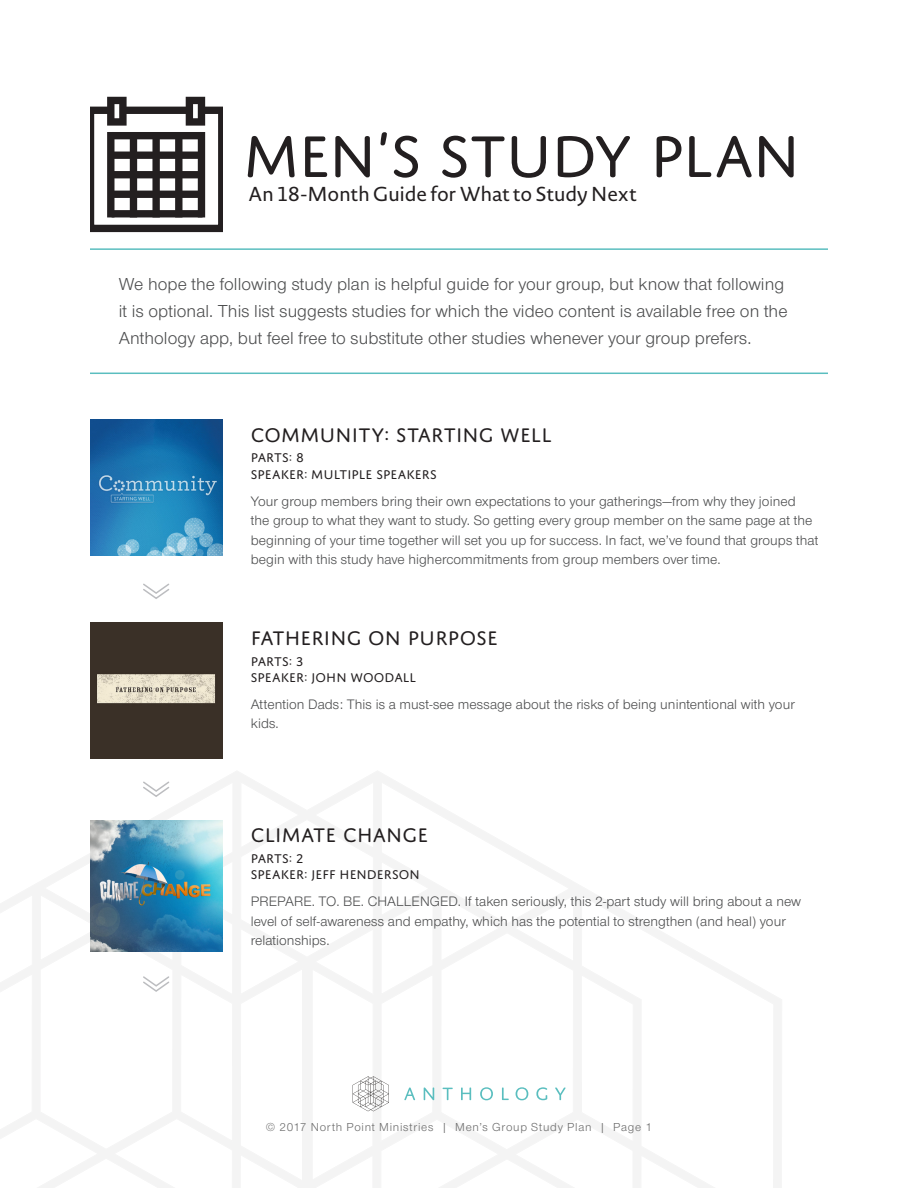
<style>
.page{position:relative;width:918px;height:1188px;background:#fff}
.page>*{position:absolute;margin:0;border:0;box-sizing:border-box;transform-origin:0 0}
.Page_Title{font:62.7px "Domus Titling";letter-spacing:-.025em;color:#231f20}
.Study_Title{font:21px "Domus Titling";letter-spacing:.005em;color:#231f20}
.Sub_Page_Title{font:19.95px "Novel Sans Pro";color:#231f20}
.Study_Body_Copy{font:18px/27px "Nimbus San Nov";letter-spacing:.005em;color:#4b4c4d}
.Study_Body_Copy-2{font:14.25px/19.5px "Nimbus San Nov";letter-spacing:.005em;color:#4b4c4d}
.Study_Speaker{font:13.5px "Domus Titling";color:#231f20}
.Study_Part{font:13.5px "Domus Titling";letter-spacing:-.005em;color:#231f20}
.t1{font:12px "Nimbus San Nov";letter-spacing:.06em;color:#6a6a6a}
</style>
<div class="page">
<svg style="left:0;top:772px;width:781px;height:416px"></svg>
<svg style="left:404px;top:1087px;width:162px;height:13px"></svg>
<svg style="left:353px;top:1076px;width:36px;height:35px"></svg>
<hr style="left:90px;top:373px;width:738px;height:1px;background:#5abebf">
<hr style="left:90px;top:248px;width:738px;height:2px;background:#5abebf">
<img style="left:90px;top:419px;width:132px;height:136px">
<svg style="left:143px;top:583px;width:27px;height:16px"></svg>
<img style="left:90px;top:623px;width:132px;height:136px">
<svg style="left:142px;top:780px;width:29px;height:18px"></svg>
<img style="left:90px;top:820px;width:132px;height:131px">
<svg style="left:142px;top:975px;width:29px;height:18px"></svg>
<svg style="left:90px;top:97px;width:132px;height:136px"></svg>
<div style="left:125px;top:107px;width:63px;height:7px;background:#231f20"></div>
<div style="left:107px;top:132px;width:7px;height:85px;background:#231f20"></div>
<div style="left:198px;top:132px;width:7px;height:85px;background:#231f20"></div>
<div style="left:130px;top:138px;width:7px;height:79px;background:#231f20"></div>
<div style="left:152px;top:138px;width:8px;height:79px;background:#231f20"></div>
<div style="left:175px;top:138px;width:7px;height:79px;background:#231f20"></div>
<div style="left:112px;top:132px;width:91px;height:7px;background:#231f20"></div>
<div style="left:112px;top:210px;width:91px;height:7px;background:#231f20"></div>
<div style="left:112px;top:191px;width:91px;height:7px;background:#231f20"></div>
<div style="left:112px;top:171px;width:91px;height:7px;background:#231f20"></div>
<div style="left:112px;top:152px;width:91px;height:7px;background:#231f20"></div>
<p class="Page_Title" style="left:243px;top:121px;width:559px">MEN’S STUDY PLAN</p>
<p class="Sub_Page_Title" style="left:248px;top:179px;width:390px">An 18-Month Guide for What to Study Next</p>
<p class="Study_Body_Copy" style="left:119px;top:271px;width:670px">We hope the following study plan is helpful guide for your group, but know that following it is optional. This list suggests studies for which the video content is available free on the<br>Anthology app, but feel free to substitute other studies whenever your group prefers.</p>
<p class="Study_Title" style="left:251px;top:423px;width:303px">COMMUNITY: STARTING WELL</p>
<p class="Study_Part" style="left:251px;top:450px;width:55px">PARTS: 8</p>
<p class="Study_Speaker" style="left:251px;top:467px;width:187px">SPEAKER: MULTIPLE SPEAKERS</p>
<p class="Study_Body_Copy-2" style="left:251px;top:491px;width:569px">Your group members bring their own expectations to your gatherings—from why they joined<br>the group to what they want to study. So getting every group member on the same page at the beginning of your time together will set you up for success. In fact, we’ve found that groups that begin with this study have highercommitments from group members over time.</p>
<p class="Study_Title" style="left:251px;top:626px;width:249px">FATHERING ON PURPOSE</p>
<p class="Study_Part" style="left:251px;top:654px;width:54px">PARTS: 3</p>
<p class="Study_Speaker" style="left:251px;top:670px;width:167px">SPEAKER: JOHN WOODALL</p>
<p class="Study_Body_Copy-2" style="left:251px;top:695px;width:545px">Attention Dads: This is a must-see message about the risks of being unintentional with your kids.</p>
<p class="Study_Title" style="left:251px;top:824px;width:179px">CLIMATE CHANGE</p>
<p class="Study_Part" style="left:251px;top:851px;width:54px">PARTS: 2</p>
<p class="Study_Speaker" style="left:251px;top:867px;width:171px">SPEAKER: JEFF HENDERSON</p>
<p class="Study_Body_Copy-2" style="left:251px;top:892px;width:552px">PREPARE. TO. BE. CHALLENGED. If taken seriously, this 2-part study will bring about a new level of self-awareness and empathy, which has the potential to strengthen (and heal) your relationships.</p>
<p class="t1" style="left:266px;top:1120px;width:388px">© 2017 North Point Ministries | Men’s Group Study Plan | Page 1</p>
</div>
